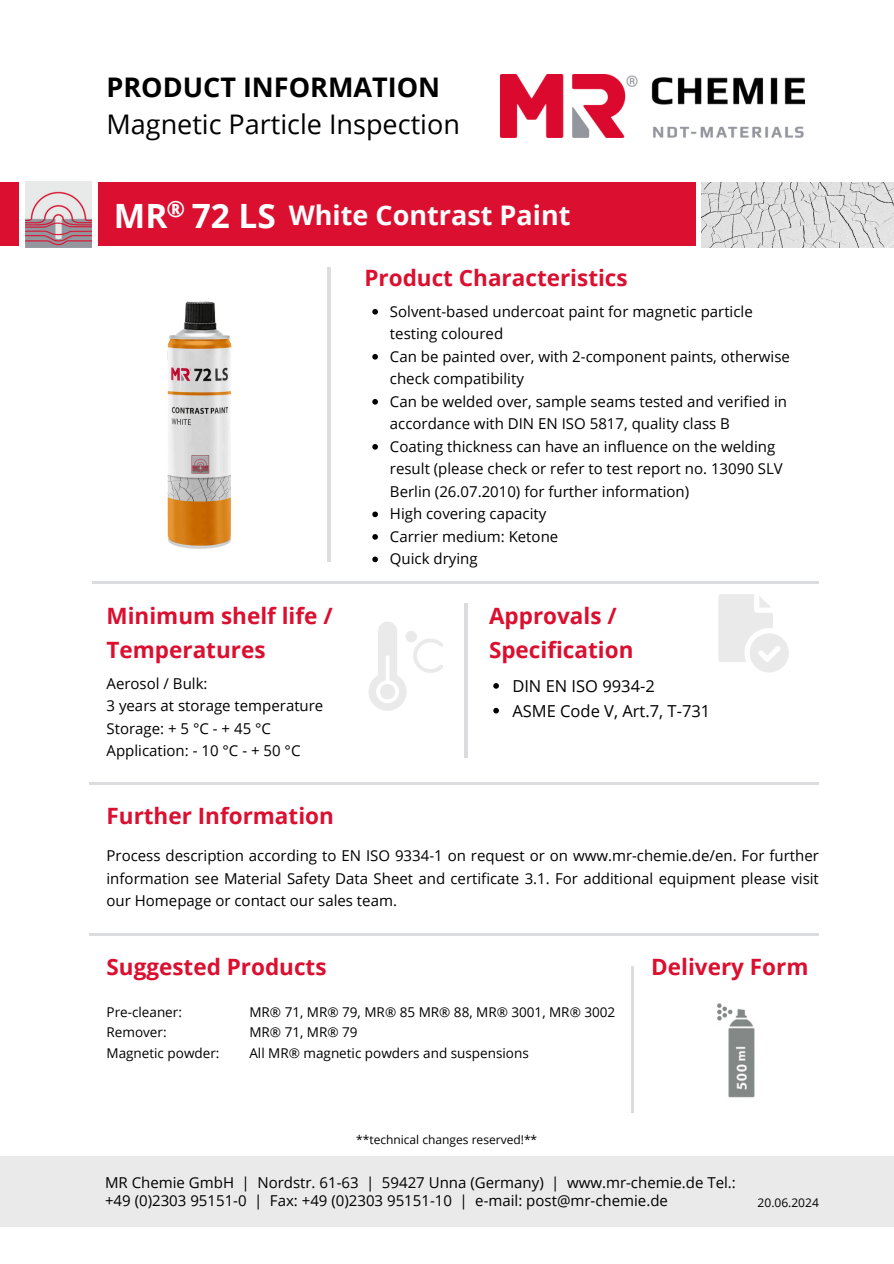
<style>
.page{position:relative;width:894px;height:1264px;background:#fff}
.page>*{position:absolute;margin:0;border:0;box-sizing:border-box;transform-origin:0 0}
.t1{font:700 33.45px "Open Sans";color:#fff}
.t2{font:700 33.45px "Open Sans";color:#fefefe}
.t3{font:27px "Open Sans";color:#000}
.t4{font:700 27px "Open Sans";color:#000}
.t5{font:700 27px "Open Sans";color:#fefefe}
.t6{font:700 22.5px/33.8px "Open Sans";color:#db0f2f}
.t7{font:700 22.5px "Open Sans";color:#fff}
.t8{font:16.5px "Open Sans";color:#000}
.t9{font:15px/22.5px "Open Sans";color:#000}
.t10{font:13.5px/20.2px "Open Sans";color:#000}
.t11{font:12px "Open Sans";color:#000}
</style>
<div class="page">
<hr style="left:89px;top:782px;width:729px;height:2px;background:#94959d">
<hr style="left:92px;top:581px;width:726px;height:2px;background:#94959d">
<hr style="left:89px;top:933px;width:729px;height:2px;background:#94959d">
<hr style="left:327px;top:267px;width:3px;height:295px;background:#94959d">
<hr style="left:464px;top:603px;width:3px;height:154px;background:#94959d">
<img style="left:501px;top:74px;width:303px;height:63px">
<div style="left:98px;top:182px;width:597px;height:64px;background:#db0f2f"></div>
<img style="left:167px;top:301px;width:65px;height:248px">
<div style="left:0;top:1156px;width:893px;height:71px;background:#e9eae9"></div>
<hr style="left:630px;top:966px;width:3px;height:147px;background:#94959d">
<div style="left:405px;top:631px;width:12px;height:11px;background:#e9eae9;border-radius:50%"></div>
<svg style="left:413px;top:638px;width:30px;height:35px"></svg>
<svg style="left:368px;top:622px;width:38px;height:88px"></svg>
<img style="left:701px;top:182px;width:191px;height:65px">
<img style="left:25px;top:181px;width:67px;height:66px">
<div style="left:0;top:182px;width:19px;height:64px;background:#db0f2f"></div>
<svg style="left:372px;top:309px;width:6px;height:5px"></svg>
<svg style="left:372px;top:354px;width:6px;height:5px"></svg>
<svg style="left:372px;top:399px;width:6px;height:5px"></svg>
<svg style="left:372px;top:444px;width:6px;height:5px"></svg>
<svg style="left:372px;top:511px;width:6px;height:6px"></svg>
<svg style="left:372px;top:534px;width:6px;height:5px"></svg>
<svg style="left:372px;top:556px;width:6px;height:6px"></svg>
<img style="left:717px;top:1003px;width:38px;height:95px">
<svg style="left:718px;top:594px;width:70px;height:78px"></svg>
<svg style="left:493px;top:683px;width:6px;height:5px"></svg>
<svg style="left:493px;top:708px;width:6px;height:5px"></svg>
<h2 class="t4" style="left:106px;top:68px;width:335px">PRODUCT INFORMATION</h2>
<h2 class="t3" style="left:106px;top:105px;width:355px">Magnetic Particle Inspection</h2>
<h4 class="t2" style="left:114px;top:192px;width:55px">MR</h4>
<h5 class="t7" style="left:166px;top:193px;width:20px">®</h5>
<h4 class="t1" style="left:192px;top:192px;width:86px">72 LS</h4>
<p class="t5" style="left:288px;top:196px;width:283px">White Contrast Paint</p>
<p class="t6" style="left:106px;top:598px;width:227px">Minimum shelf life /<br>Temperatures</p>
<p class="t9" style="left:106px;top:671px;width:218px">Aerosol / Bulk:<br>3 years at storage temperature<br>Storage: + 5 °C - + 45 °C<br>Application: - 10 °C - + 50 °C</p>
<h4 class="t6" style="left:106px;top:798px;width:229px">Further Information</h4>
<h1 class="t6" style="left:364px;top:260px;width:265px">Product Characteristics</h1>
<h2 class="t9" style="left:390px;top:300px;width:364px">Solvent-based undercoat paint for magnetic particle testing coloured</h2>
<p class="t9" style="left:390px;top:345px;width:401px">Can be painted over, with 2-component paints, otherwise check compatibility</p>
<p class="t9" style="left:390px;top:390px;width:398px">Can be welded over, sample seams tested and verified in accordance with DIN EN ISO 5817, quality class B</p>
<h4 class="t9" style="left:390px;top:435px;width:394px">Coating thickness can have an influence on the welding result (please check or refer to test report no. 13090 SLV<br>Berlin (26.07.2010) for further information)</h4>
<p class="t9" style="left:390px;top:502px;width:158px">High covering capacity</p>
<p class="t9" style="left:390px;top:525px;width:170px">Carrier medium: Ketone</p>
<p class="t9" style="left:390px;top:547px;width:89px">Quick drying</p>
<p class="t6" style="left:489px;top:598px;width:146px">Approvals /<br>Specification</p>
<h6 class="t8" style="left:512px;top:674px;width:144px">DIN EN ISO 9934-2</h6>
<h4 class="t8" style="left:512px;top:699px;width:199px">ASME Code V, Art.7, T-731</h4>
<p class="t9" style="left:106px;top:843px;width:713px;text-align:justify">Process description according to EN ISO 9334-1 on request or on www.mr-chemie.de/en. For further information see Material Safety Data Sheet and certificate 3.1. For additional equipment please visit our Homepage or contact our sales team.</p>
<h4 class="t6" style="left:106px;top:949px;width:221px">Suggested Products</h4>
<p class="t10" style="left:106px;top:1001px;width:114px">Pre-cleaner:<br>Remover:<br>Magnetic powder:</p>
<p class="t10" style="left:249px;top:1001px;width:367px">MR® 71, MR® 79, MR® 85 MR® 88, MR® 3001, MR® 3002<br>MR® 71, MR® 79<br>All MR® magnetic powders and suspensions</p>
<p class="t11" style="left:356px;top:1131px;width:182px">**technical changes reserved!**</p>
<p class="t6" style="left:651px;top:949px;width:159px">Delivery Form</p>
<h5 class="t9" style="left:105px;top:1173px;width:632px;line-height:18px">MR Chemie GmbH | Nordstr. 61-63 | 59427 Unna (Germany) | www.mr-chemie.de Tel.: +49 (0)2303 95151-0 | Fax: +49 (0)2303 95151-10 | e-mail: post@mr-chemie.de</h5>
<p class="t11" style="left:757px;top:1193px;width:63px">20.06.2024</p>
</div>
